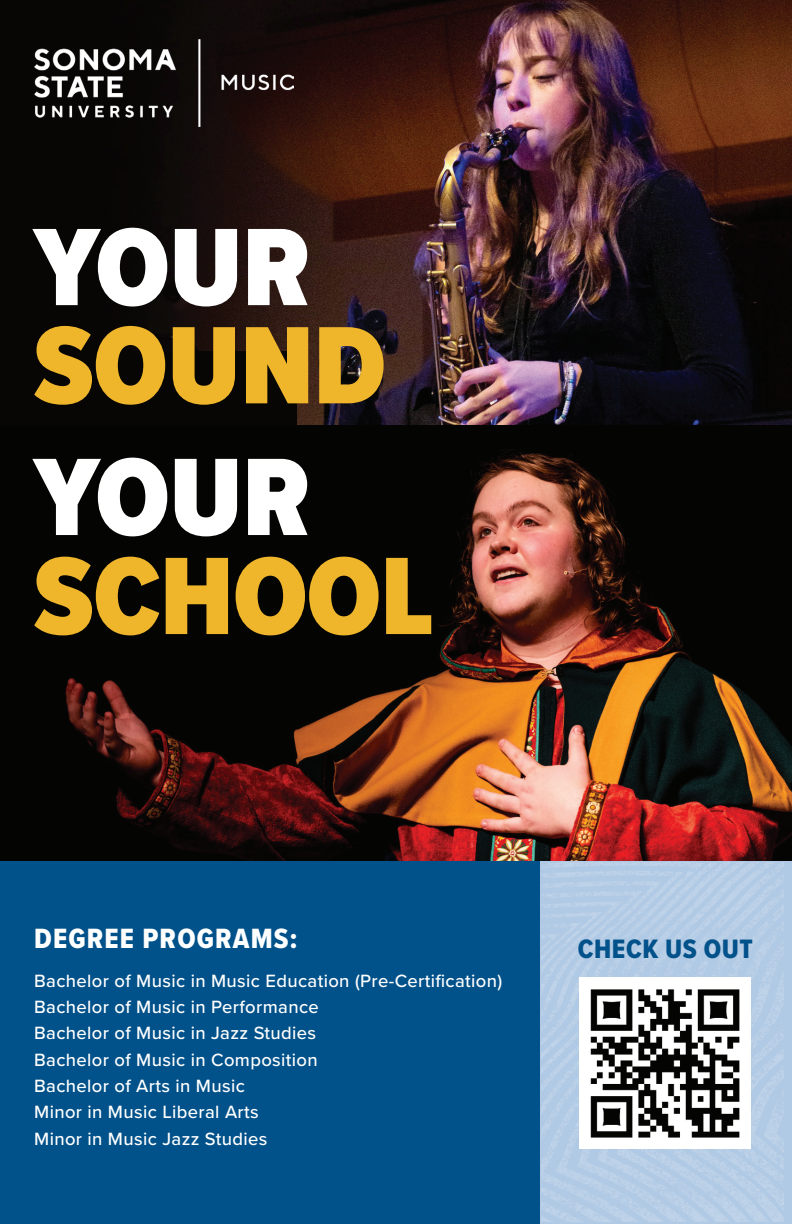
<style>
.page{position:relative;width:792px;height:1224px;background:#fff}
.page>*{position:absolute;margin:0;border:0;box-sizing:border-box;transform-origin:0 0}
.t1{font:900 114.2px/98.2px "Proxima Nova Cond";color:#efb52b}
.t2{font:900 114.2px "Proxima Nova Cond";color:#fff}
.t3{font:29px "Proxima Nova Cond Extrabld";letter-spacing:.04em;color:#fff}
.t4{font:27.6px "Proxima Nova Cond Extrabld";letter-spacing:.02em;color:#01518a}
.t5{font:500 18.4px/26.2px "Proxima Nova";letter-spacing:.02em;color:#fff}
.s1{color:#fff}
</style>
<div class="page">
<div style="left:0;top:859px;width:792px;height:365px;background:#01518a"></div>
<div style="left:541px;top:861px;width:251px;height:363px;background:#b0c9e4"></div>
<img style="left:542px;top:862px;width:242px;height:359px">
<img style="left:0;top:0;width:792px;height:425px">
<img style="left:580px;top:978px;width:171px;height:170px">
<img style="left:34px;top:39px;width:259px;height:87px">
<div style="left:0;top:352px;width:297px;height:508px;background:#070604"></div>
<img style="left:65px;top:425px;width:727px;height:435px">
<svg style="left:0;top:0;width:4px;height:5px"></svg>
<svg style="left:788px;top:0;width:4px;height:5px"></svg>
<p class="t1" style="left:34px;top:217px;width:353px"><span class="s1">YOUR<br></span>SOUND</p>
<p class="t2" style="left:34px;top:413px;width:278px">YOUR</p>
<p class="t1" style="left:34px;top:546px;width:402px">SCHOOL</p>
<p class="t3" style="left:34px;top:917px;width:265px">DEGREE PROGRAMS:</p>
<p class="t5" style="left:34px;top:967px;width:469px">Bachelor of Music in Music Education (Pre-Certification)<br>Bachelor of Music in Performance<br>Bachelor of Music in Jazz Studies<br>Bachelor of Music in Composition<br>Bachelor of Arts in Music<br>Minor in Music Liberal Arts<br>Minor in Music Jazz Studies</p>
<p class="t4" style="left:578px;top:928px;width:176px">CHECK US OUT</p>
</div>
